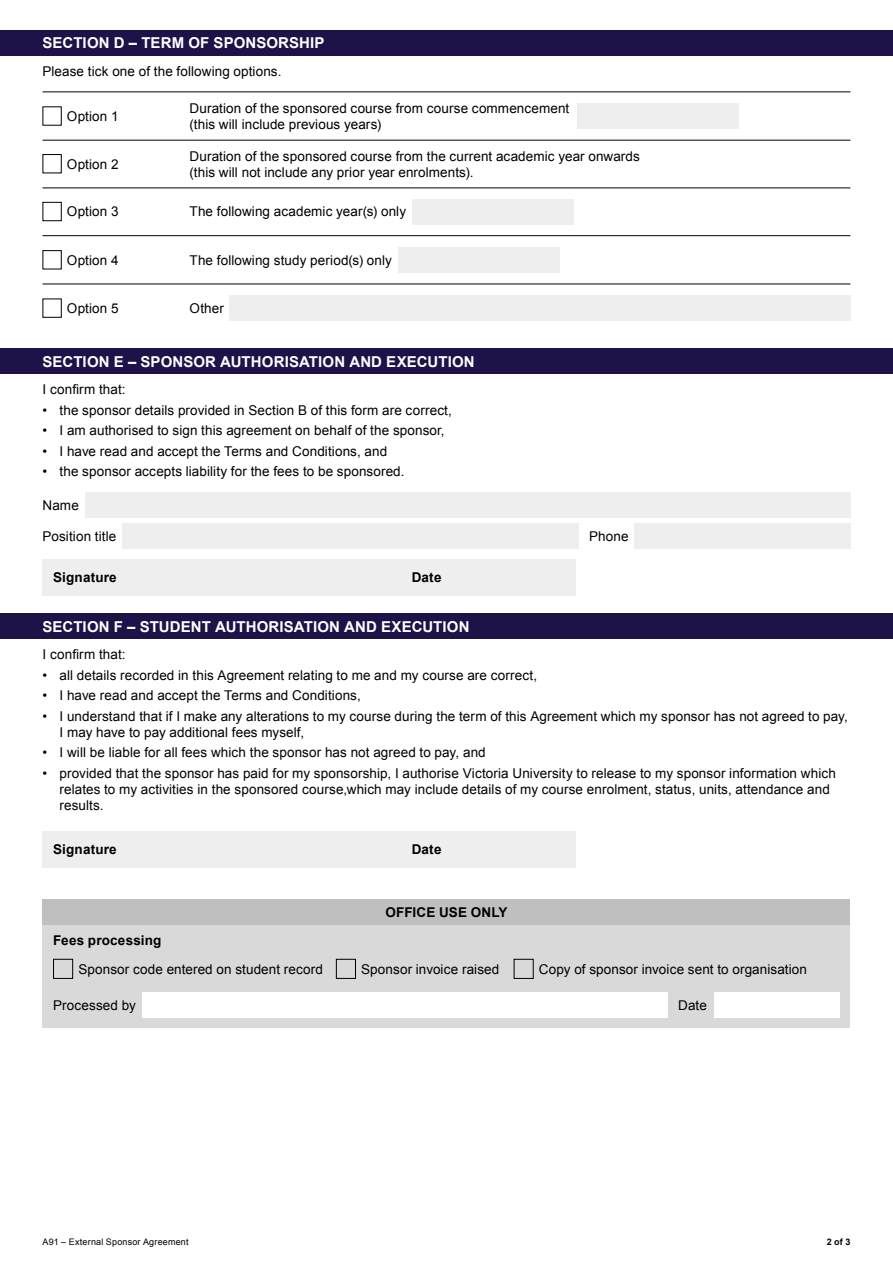
<style>
.page{position:relative;width:893px;height:1263px;background:#fff}
.page>*{position:absolute;margin:0;border:0;box-sizing:border-box;transform-origin:0 0}
.t1{font:700 15px "Arial";letter-spacing:.005em;color:#fff}
.t2{font:13.5px/16.2px "Arial";letter-spacing:.005em;color:#000}
.t3{font:700 13.5px "Arial";letter-spacing:.01em;color:#000}
.t4{font:9px "Arial";letter-spacing:.02em;color:#000}
.t5{font:700 9px "Arial";color:#000}
</style>
<div class="page">
<div style="left:0;top:30px;width:893px;height:25px;background:#1e1248"></div>
<div style="left:43px;top:154px;width:19px;height:19px;border:1px solid #000"></div>
<div style="left:43px;top:202px;width:19px;height:19px;border:1px solid #000"></div>
<div style="left:43px;top:250px;width:19px;height:19px;border:1px solid #000"></div>
<div style="left:43px;top:299px;width:19px;height:19px;border:1px solid #000"></div>
<div style="left:577px;top:103px;width:161px;height:26px;background:#eee"></div>
<div style="left:412px;top:199px;width:162px;height:25px;background:#eee"></div>
<div style="left:398px;top:247px;width:161px;height:26px;background:#eee"></div>
<div style="left:229px;top:295px;width:621px;height:26px;background:#eee"></div>
<hr style="left:43px;top:92px;width:807px;height:1px;background:#000">
<hr style="left:43px;top:140px;width:807px;height:1px;background:#000">
<hr style="left:43px;top:188px;width:807px;height:1px;background:#000">
<hr style="left:43px;top:235px;width:807px;height:1px;background:#000">
<hr style="left:43px;top:284px;width:807px;height:1px;background:#000">
<div style="left:0;top:348px;width:893px;height:26px;background:#1e1248"></div>
<div style="left:43px;top:559px;width:533px;height:36px;background:#eee"></div>
<div style="left:43px;top:831px;width:533px;height:36px;background:#eee"></div>
<div style="left:85px;top:492px;width:765px;height:26px;background:#eee"></div>
<div style="left:122px;top:523px;width:457px;height:25px;background:#eee"></div>
<div style="left:634px;top:523px;width:216px;height:25px;background:#eee"></div>
<div style="left:0;top:613px;width:893px;height:26px;background:#1e1248"></div>
<div style="left:43px;top:899px;width:807px;height:129px;background:#d9d9d9"></div>
<div style="left:43px;top:899px;width:807px;height:26px;background:#bfbfbf"></div>
<div style="left:142px;top:992px;width:526px;height:26px;background:#fff"></div>
<div style="left:714px;top:992px;width:126px;height:26px;background:#fff"></div>
<div style="left:53px;top:959px;width:20px;height:20px;border:1px solid #000"></div>
<div style="left:336px;top:959px;width:20px;height:20px;border:1px solid #000"></div>
<div style="left:514px;top:959px;width:20px;height:20px;border:1px solid #000"></div>
<p class="t1" style="left:43px;top:33px;width:284px">SECTION D – TERM OF SPONSORSHIP</p>
<p class="t2" style="left:42px;top:63px;width:241px">Please tick one of the following options.</p>
<p class="t2" style="left:67px;top:108px;width:53px">Option 1</p>
<p class="t2" style="left:67px;top:156px;width:53px">Option 2</p>
<p class="t2" style="left:67px;top:204px;width:53px">Option 3</p>
<p class="t2" style="left:67px;top:252px;width:53px">Option 4</p>
<p class="t2" style="left:67px;top:300px;width:53px">Option 5</p>
<p class="t2" style="left:190px;top:100px;width:381px">Duration of the sponsored course from course commencement (this will include previous years)</p>
<p class="t2" style="left:190px;top:148px;width:452px">Duration of the sponsored course from the current academic year onwards (this will not include any prior year enrolments).</p>
<p class="t2" style="left:190px;top:204px;width:218px">The following academic year(s) only</p>
<p class="t2" style="left:190px;top:252px;width:204px">The following study period(s) only</p>
<p class="t2" style="left:190px;top:300px;width:36px">Other</p>
<p class="t1" style="left:43px;top:351px;width:434px">SECTION E – SPONSOR AUTHORISATION AND EXECUTION</p>
<p class="t2" style="left:43px;top:382px;width:85px">I confirm that:</p>
<p class="t2" style="left:43px;top:402px;width:411px">• the sponsor details provided in Section B of this form are correct,</p>
<p class="t2" style="left:43px;top:423px;width:404px">• I am authorised to sign this agreement on behalf of the sponsor,</p>
<p class="t2" style="left:43px;top:443px;width:346px">• I have read and accept the Terms and Conditions, and</p>
<p class="t2" style="left:43px;top:463px;width:363px">• the sponsor accepts liability for the fees to be sponsored.</p>
<p class="t2" style="left:42px;top:497px;width:38px">Name</p>
<p class="t2" style="left:43px;top:528px;width:75px">Position title</p>
<p class="t2" style="left:589px;top:528px;width:41px">Phone</p>
<p class="t3" style="left:53px;top:568px;width:65px">Signature</p>
<p class="t3" style="left:412px;top:568px;width:31px">Date</p>
<p class="t1" style="left:43px;top:616px;width:429px">SECTION F – STUDENT AUTHORISATION AND EXECUTION</p>
<p class="t2" style="left:43px;top:647px;width:85px">I confirm that:</p>
<p class="t2" style="left:43px;top:667px;width:496px">• all details recorded in this Agreement relating to me and my course are correct,</p>
<p class="t2" style="left:43px;top:687px;width:320px">• I have read and accept the Terms and Conditions,</p>
<p class="t2" style="left:60px;top:708px;width:790px;text-indent:-17px">• I understand that if I make any alterations to my course during the term of this Agreement which my sponsor has not agreed to pay,<br>I may have to pay additional fees myself,</p>
<p class="t2" style="left:43px;top:745px;width:445px">• I will be liable for all fees which the sponsor has not agreed to pay, and</p>
<p class="t2" style="left:60px;top:765px;width:778px;text-indent:-17px">• provided that the sponsor has paid for my sponsorship, I authorise Victoria University to release to my sponsor information which relates to my activities in the sponsored course,which may include details of my course enrolment, status, units, attendance and results.</p>
<p class="t3" style="left:53px;top:841px;width:65px">Signature</p>
<p class="t3" style="left:53px;top:932px;width:110px">Fees processing</p>
<p class="t2" style="left:78px;top:961px;width:246px">Sponsor code entered on student record</p>
<p class="t3" style="left:412px;top:841px;width:31px">Date</p>
<p class="t3" style="left:385px;top:903px;width:124px">OFFICE USE ONLY</p>
<p class="t2" style="left:361px;top:961px;width:140px">Sponsor invoice raised</p>
<p class="t2" style="left:539px;top:961px;width:270px">Copy of sponsor invoice sent to organisation</p>
<p class="t2" style="left:53px;top:997px;width:84px">Processed by</p>
<p class="t2" style="left:678px;top:997px;width:30px">Date</p>
<p class="t4" style="left:43px;top:1236px;width:148px">A91 – External Sponsor Agreement</p>
<p class="t5" style="left:827px;top:1236px;width:25px">2 of 3</p>
</div>
